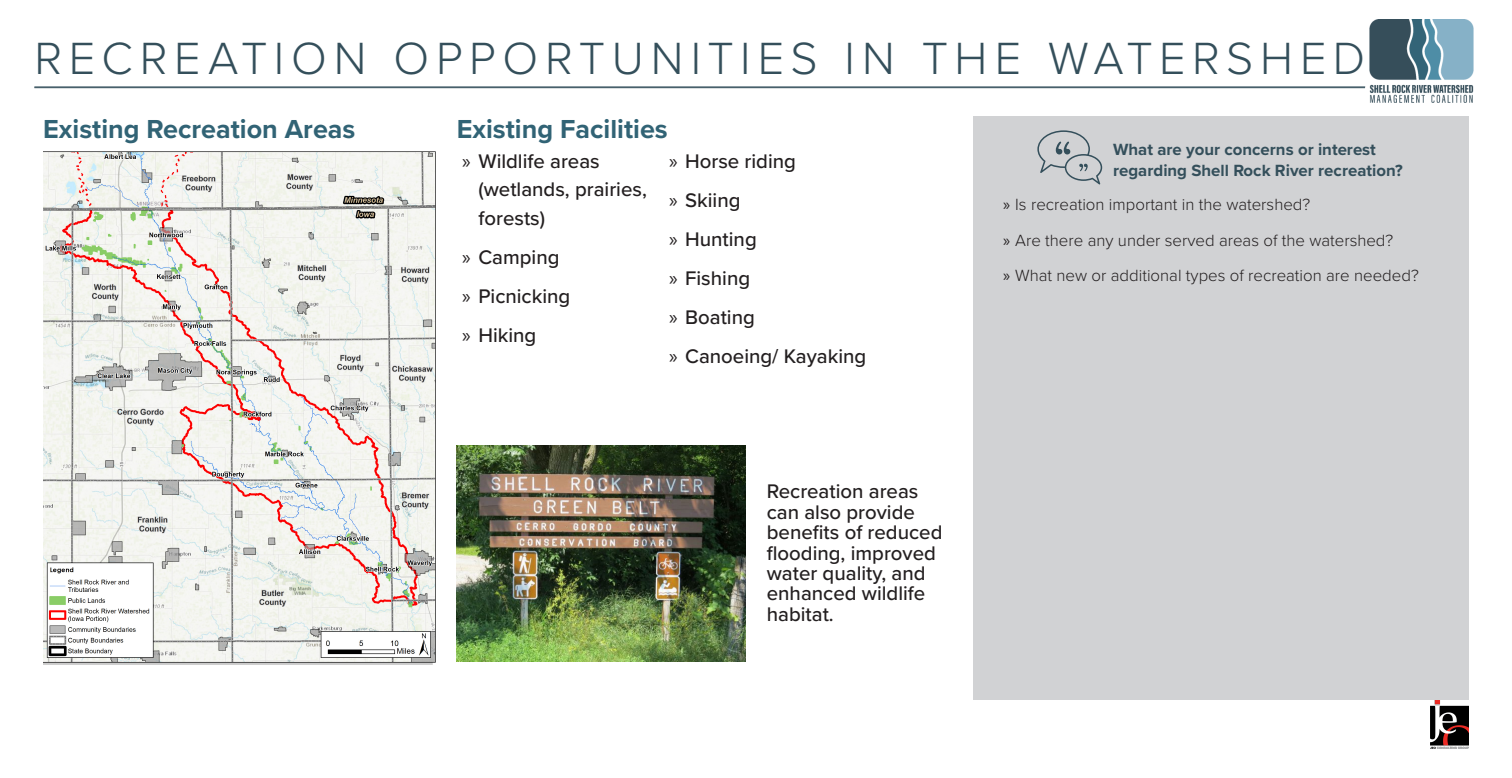
<style>
.page{position:relative;width:1512px;height:778px;background:#fff}
.page>*{position:absolute;margin:0;border:0;box-sizing:border-box;transform-origin:0 0}
.t1{font:300 47.73px "Proxima Nova";letter-spacing:.135em;color:#344f5b}
.Page_Header{font:300 46.77px "Proxima Nova";letter-spacing:.14em;color:#344f5b}
.Heading_1{font:700 27px "Proxima Nova";color:#316375}
.Intro_Paragraph{font:500 20.4px/20.4px "Proxima Nova";color:#231f20}
.t2{font:300 16.8px "Proxima Nova";color:#231f20}
.Table_Body{font:700 16.8px/20.2px "Proxima Nova";color:#344f5b}
.s1{font-family:"Myriad Pro";font-weight:400}
</style>
<div class="page">
<img style="left:1431px;top:699px;width:38px;height:49px">
<hr style="left:34px;top:87px;width:1444px;height:1px;background:#344f5b">
<img style="left:1365px;top:19px;width:113px;height:84px">
<div style="left:974px;top:116px;width:495px;height:583px;background:#d1d2d4"></div>
<hr style="left:34px;top:86px;width:1331px;height:1px;background:#344f5b">
<img style="left:43px;top:151px;width:393px;height:514px">
<img style="left:457px;top:445px;width:288px;height:216px">
<svg style="left:1037px;top:130px;width:65px;height:54px"></svg>
<p class="Page_Header" style="left:34px;top:23px;width:1332px">RECREATION OPPORTUNITIES IN THE WATERSHED</p>
<h1 class="t1" style="left:34px;top:23px;width:143px">TITLE</h1>
<p class="Heading_1" style="left:43px;top:108px;width:314px">Existing Recreation Areas</p>
<p class="Heading_1" style="left:457px;top:108px;width:213px">Existing Facilities</p>
<p class="Intro_Paragraph" style="left:478px;top:147px;width:170px;line-height:28.2px;text-indent:-16px"><span class="s1">»</span> Wildlife areas (wetlands, prairies, forests)</p>
<p class="Intro_Paragraph" style="left:462px;top:246px;width:99px"><span class="s1">»</span> Camping</p>
<p class="Intro_Paragraph" style="left:462px;top:285px;width:110px"><span class="s1">»</span> Picnicking</p>
<p class="Intro_Paragraph" style="left:462px;top:324px;width:76px"><span class="s1">»</span> Hiking</p>
<p class="Intro_Paragraph" style="left:669px;top:150px;width:128px"><span class="s1">»</span> Horse riding</p>
<p class="Intro_Paragraph" style="left:669px;top:189px;width:73px"><span class="s1">»</span> Skiing</p>
<p class="Intro_Paragraph" style="left:669px;top:228px;width:89px"><span class="s1">»</span> Hunting</p>
<p class="Intro_Paragraph" style="left:669px;top:267px;width:83px"><span class="s1">»</span> Fishing</p>
<p class="Intro_Paragraph" style="left:669px;top:306px;width:87px"><span class="s1">»</span> Boating</p>
<p class="Intro_Paragraph" style="left:669px;top:345px;width:199px"><span class="s1">»</span> Canoeing/ Kayaking</p>
<p class="Intro_Paragraph" style="left:767px;top:480px;width:177px">Recreation areas can also provide benefits of reduced flooding, improved water quality, and enhanced wildlife habitat.</p>
<p class="Table_Body" style="left:1113px;top:139px;width:291px">What are your concerns or interest regarding Shell Rock River recreation?</p>
<p class="t2" style="left:1003px;top:192px;width:309px"><span class="s1">»</span> Is recreation important in the watershed?</p>
<p class="t2" style="left:1003px;top:228px;width:392px"><span class="s1">»</span> Are there any under served areas of the watershed?</p>
<p class="t2" style="left:1003px;top:263px;width:417px"><span class="s1">»</span> What new or additional types of recreation are needed?</p>
</div>
